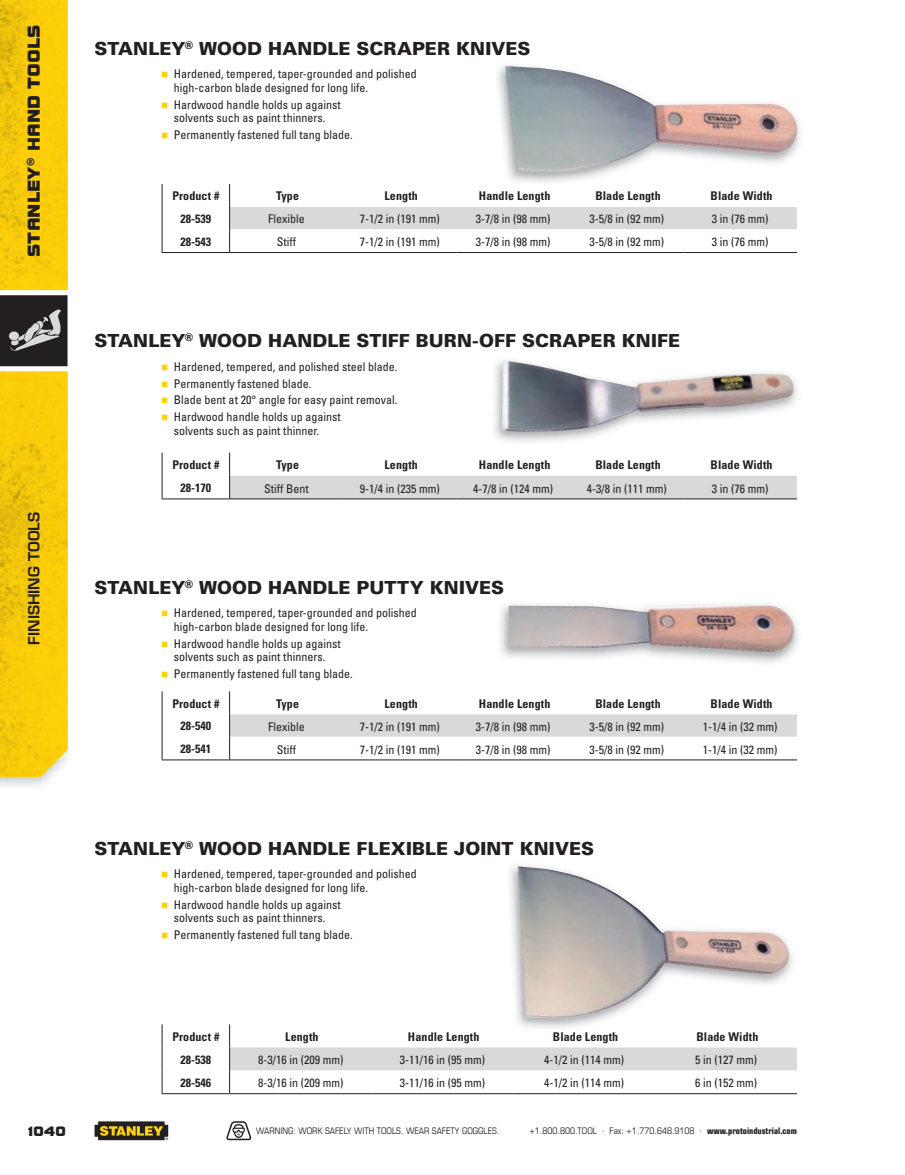
<style>
.page{position:relative;width:905px;height:1175px;background:#fff}
.page>*{position:absolute;margin:0;border:0;box-sizing:border-box;transform-origin:0 0}
.t1{font:900 18px "Univers";letter-spacing:.005em;color:#231f20}
.t2{font:18px "Bolt EF";color:#231f20}
.t3{font:600 15px "Eurostile LT Std";color:#231f20}
.t4{font:14.25px "Bolt EF";color:#231f20}
.t5{font:condensed 12px/13.5px "Univers";color:#231f20}
.t6{font:700 condensed 12px "Univers";letter-spacing:.01em;color:#231f20}
.t7{font:condensed 12px "Univers LT Std";color:#231f20}
.t8{font:condensed 9px "Eurostile LT Std";color:#231f20}
.s1{color:#fed20e}
.s2{font-weight:700}
</style>
<div class="page">
<hr style="left:230px;top:252px;width:113px;height:1px;background:#231f20">
<hr style="left:343px;top:252px;width:113px;height:1px;background:#231f20">
<hr style="left:456px;top:252px;width:114px;height:1px;background:#231f20">
<hr style="left:570px;top:252px;width:113px;height:1px;background:#231f20">
<hr style="left:683px;top:252px;width:113px;height:1px;background:#231f20">
<svg style="left:162px;top:184px;width:1px;height:68px"></svg>
<svg style="left:229px;top:184px;width:567px;height:68px"></svg>
<hr style="left:162px;top:252px;width:68px;height:1px;background:#231f20">
<svg style="left:162px;top:453px;width:1px;height:45px"></svg>
<svg style="left:229px;top:453px;width:567px;height:46px"></svg>
<hr style="left:162px;top:498px;width:68px;height:1px;background:#231f20">
<svg style="left:162px;top:691px;width:1px;height:68px"></svg>
<svg style="left:229px;top:691px;width:567px;height:69px"></svg>
<hr style="left:162px;top:759px;width:68px;height:1px;background:#231f20">
<hr style="left:230px;top:1093px;width:141px;height:1px;background:#231f20">
<hr style="left:371px;top:1093px;width:142px;height:1px;background:#231f20">
<hr style="left:513px;top:1093px;width:142px;height:1px;background:#231f20">
<hr style="left:655px;top:1093px;width:141px;height:1px;background:#231f20">
<svg style="left:162px;top:1024px;width:1px;height:69px"></svg>
<svg style="left:229px;top:1024px;width:567px;height:69px"></svg>
<hr style="left:162px;top:1093px;width:68px;height:1px;background:#231f20">
<img style="left:494px;top:65px;width:307px;height:120px">
<img style="left:505px;top:66px;width:291px;height:107px">
<img style="left:494px;top:360px;width:303px;height:82px">
<img style="left:501px;top:361px;width:293px;height:71px">
<img style="left:500px;top:604px;width:299px;height:59px">
<img style="left:508px;top:605px;width:290px;height:47px">
<img style="left:507px;top:865px;width:288px;height:165px">
<img style="left:517px;top:866px;width:273px;height:153px">
<img style="left:0;top:776px;width:51px;height:10px">
<img style="left:0;top:0;width:68px;height:776px">
<svg style="left:227px;top:1121px;width:25px;height:19px"></svg>
<svg style="left:94px;top:1121px;width:74px;height:19px"></svg>
<svg style="left:0;top:290px;width:68px;height:81px"></svg>
<h1 class="t2" style="left:24px;top:257px;width:234px;rotate:-90deg">Stanley® Hand toolS</h1>
<p class="t3" style="left:24px;top:644px;width:134px;rotate:-90deg">FINISHING TOOLS</p>
<h1 class="t1" style="left:94px;top:37px;width:437px">STANLEY<sup>®</sup> WOOD HANDLE SCRAPER KNIVES</h1>
<p class="t5" style="left:174px;top:67px;width:244px;text-indent:-13px"><span class="s1">■</span> Hardened, tempered, taper-grounded and polished high-carbon blade designed for long life.</p>
<p class="t5" style="left:161px;top:97px;width:181px;text-align:center"><span class="s1">■</span> Hardwood handle holds up against solvents such as paint thinners.</p>
<p class="t5" style="left:161px;top:128px;width:193px"><span class="s1">■</span> Permanently fastened full tang blade.</p>
<p class="t6" style="left:172px;top:189px;width:48px">Product #</p>
<p class="t6" style="left:276px;top:189px;width:24px">Type</p>
<p class="t6" style="left:384px;top:189px;width:35px">Length</p>
<p class="t6" style="left:479px;top:189px;width:73px">Handle Length</p>
<p class="t6" style="left:595px;top:189px;width:67px">Blade Length</p>
<p class="t6" style="left:710px;top:189px;width:63px">Blade Width</p>
<p class="t6" style="left:180px;top:211px;width:32px">28-539</p>
<p class="t5" style="left:268px;top:212px;width:38px">Flexible</p>
<p class="t5" style="left:360px;top:212px;width:81px">7-1/2 in (191 mm)</p>
<p class="t5" style="left:476px;top:212px;width:76px">3-7/8 in (98 mm)</p>
<p class="t5" style="left:589px;top:212px;width:76px">3-5/8 in (92 mm)</p>
<p class="t5" style="left:711px;top:212px;width:58px">3 in (76 mm)</p>
<p class="t6" style="left:180px;top:234px;width:32px">28-543</p>
<p class="t5" style="left:277px;top:235px;width:21px">Stiff</p>
<p class="t5" style="left:360px;top:235px;width:81px">7-1/2 in (191 mm)</p>
<p class="t5" style="left:476px;top:235px;width:76px">3-7/8 in (98 mm)</p>
<p class="t5" style="left:589px;top:235px;width:76px">3-5/8 in (92 mm)</p>
<p class="t5" style="left:711px;top:235px;width:58px">3 in (76 mm)</p>
<h1 class="t1" style="left:94px;top:330px;width:587px">STANLEY<sup>®</sup> WOOD HANDLE STIFF BURN-OFF SCRAPER KNIFE</h1>
<p class="t5" style="left:161px;top:360px;width:238px"><span class="s1">■</span> Hardened, tempered, and polished steel blade.</p>
<p class="t5" style="left:161px;top:376px;width:152px"><span class="s1">■</span> Permanently fastened blade.</p>
<p class="t5" style="left:161px;top:393px;width:238px"><span class="s1">■</span> Blade bent at 20° angle for easy paint removal.</p>
<p class="t5" style="left:174px;top:410px;width:168px;text-indent:-13px"><span class="s1">■</span> Hardwood handle holds up against solvents such as paint thinner.</p>
<p class="t6" style="left:172px;top:457px;width:48px">Product #</p>
<p class="t6" style="left:276px;top:457px;width:24px">Type</p>
<p class="t6" style="left:384px;top:457px;width:35px">Length</p>
<p class="t6" style="left:479px;top:457px;width:73px">Handle Length</p>
<p class="t6" style="left:595px;top:457px;width:67px">Blade Length</p>
<p class="t6" style="left:710px;top:457px;width:63px">Blade Width</p>
<p class="t6" style="left:180px;top:480px;width:32px">28-170</p>
<p class="t5" style="left:264px;top:481px;width:46px">Stiff Bent</p>
<p class="t5" style="left:360px;top:481px;width:81px">9-1/4 in (235 mm)</p>
<p class="t5" style="left:473px;top:481px;width:81px">4-7/8 in (124 mm)</p>
<p class="t5" style="left:586px;top:481px;width:81px">4-3/8 in (111 mm)</p>
<p class="t5" style="left:711px;top:481px;width:58px">3 in (76 mm)</p>
<h1 class="t1" style="left:94px;top:576px;width:411px">STANLEY<sup>®</sup> WOOD HANDLE PUTTY KNIVES</h1>
<p class="t5" style="left:174px;top:606px;width:244px;text-indent:-13px"><span class="s1">■</span> Hardened, tempered, taper-grounded and polished high-carbon blade designed for long life.</p>
<p class="t5" style="left:161px;top:636px;width:181px;text-align:center"><span class="s1">■</span> Hardwood handle holds up against solvents such as paint thinners.</p>
<p class="t5" style="left:161px;top:666px;width:193px"><span class="s1">■</span> Permanently fastened full tang blade.</p>
<p class="t6" style="left:172px;top:696px;width:48px">Product #</p>
<p class="t6" style="left:276px;top:696px;width:24px">Type</p>
<p class="t6" style="left:384px;top:696px;width:35px">Length</p>
<p class="t6" style="left:479px;top:696px;width:73px">Handle Length</p>
<p class="t6" style="left:595px;top:696px;width:67px">Blade Length</p>
<p class="t6" style="left:710px;top:696px;width:63px">Blade Width</p>
<p class="t6" style="left:180px;top:718px;width:32px">28-540</p>
<p class="t5" style="left:268px;top:719px;width:38px">Flexible</p>
<p class="t5" style="left:360px;top:719px;width:81px">7-1/2 in (191 mm)</p>
<p class="t5" style="left:476px;top:719px;width:76px">3-7/8 in (98 mm)</p>
<p class="t5" style="left:589px;top:719px;width:76px">3-5/8 in (92 mm)</p>
<p class="t5" style="left:703px;top:719px;width:76px">1-1/4 in (32 mm)</p>
<p class="t6" style="left:180px;top:741px;width:32px">28-541</p>
<p class="t5" style="left:277px;top:742px;width:21px">Stiff</p>
<p class="t5" style="left:360px;top:742px;width:81px">7-1/2 in (191 mm)</p>
<p class="t5" style="left:476px;top:742px;width:76px">3-7/8 in (98 mm)</p>
<p class="t5" style="left:589px;top:742px;width:76px">3-5/8 in (92 mm)</p>
<p class="t5" style="left:703px;top:742px;width:76px">1-1/4 in (32 mm)</p>
<h1 class="t1" style="left:94px;top:837px;width:501px">STANLEY<sup>®</sup> WOOD HANDLE FLEXIBLE JOINT KNIVES</h1>
<p class="t5" style="left:174px;top:867px;width:244px;text-indent:-13px"><span class="s1">■</span> Hardened, tempered, taper-grounded and polished high-carbon blade designed for long life.</p>
<p class="t5" style="left:161px;top:897px;width:181px;text-align:center"><span class="s1">■</span> Hardwood handle holds up against solvents such as paint thinners.</p>
<p class="t5" style="left:161px;top:927px;width:193px"><span class="s1">■</span> Permanently fastened full tang blade.</p>
<p class="t6" style="left:172px;top:1029px;width:48px">Product #</p>
<p class="t6" style="left:285px;top:1029px;width:35px">Length</p>
<p class="t6" style="left:408px;top:1029px;width:73px">Handle Length</p>
<p class="t6" style="left:553px;top:1029px;width:67px">Blade Length</p>
<p class="t6" style="left:696px;top:1029px;width:63px">Blade Width</p>
<p class="t6" style="left:180px;top:1052px;width:32px">28-538</p>
<p class="t5" style="left:258px;top:1052px;width:87px">8-3/16 in (209 mm)</p>
<p class="t5" style="left:399px;top:1052px;width:87px">3-11/16 in (95 mm)</p>
<p class="t5" style="left:544px;top:1052px;width:81px">4-1/2 in (114 mm)</p>
<p class="t5" style="left:695px;top:1052px;width:63px">5 in (127 mm)</p>
<p class="t6" style="left:180px;top:1075px;width:32px">28-546</p>
<p class="t7" style="left:258px;top:1075px;width:87px">8-3/16 in (209 mm)</p>
<p class="t7" style="left:399px;top:1075px;width:87px">3-11/16 in (95 mm)</p>
<p class="t7" style="left:544px;top:1075px;width:81px">4-1/2 in (114 mm)</p>
<p class="t7" style="left:695px;top:1075px;width:63px">6 in (152 mm)</p>
<p class="t4" style="left:28px;top:1122px;width:40px">1040</p>
<p class="t8" style="left:256px;top:1125px;width:245px">WARNING: WORK SAFELY WITH TOOLS. WEAR SAFETY GOGGLES.</p>
<p class="t8" style="left:529px;top:1125px;width:269px">+1.800.800.TOOL · Fax: +1.770.648.9108 · <span class="s2">www.protoindustrial.com</span></p>
</div>
